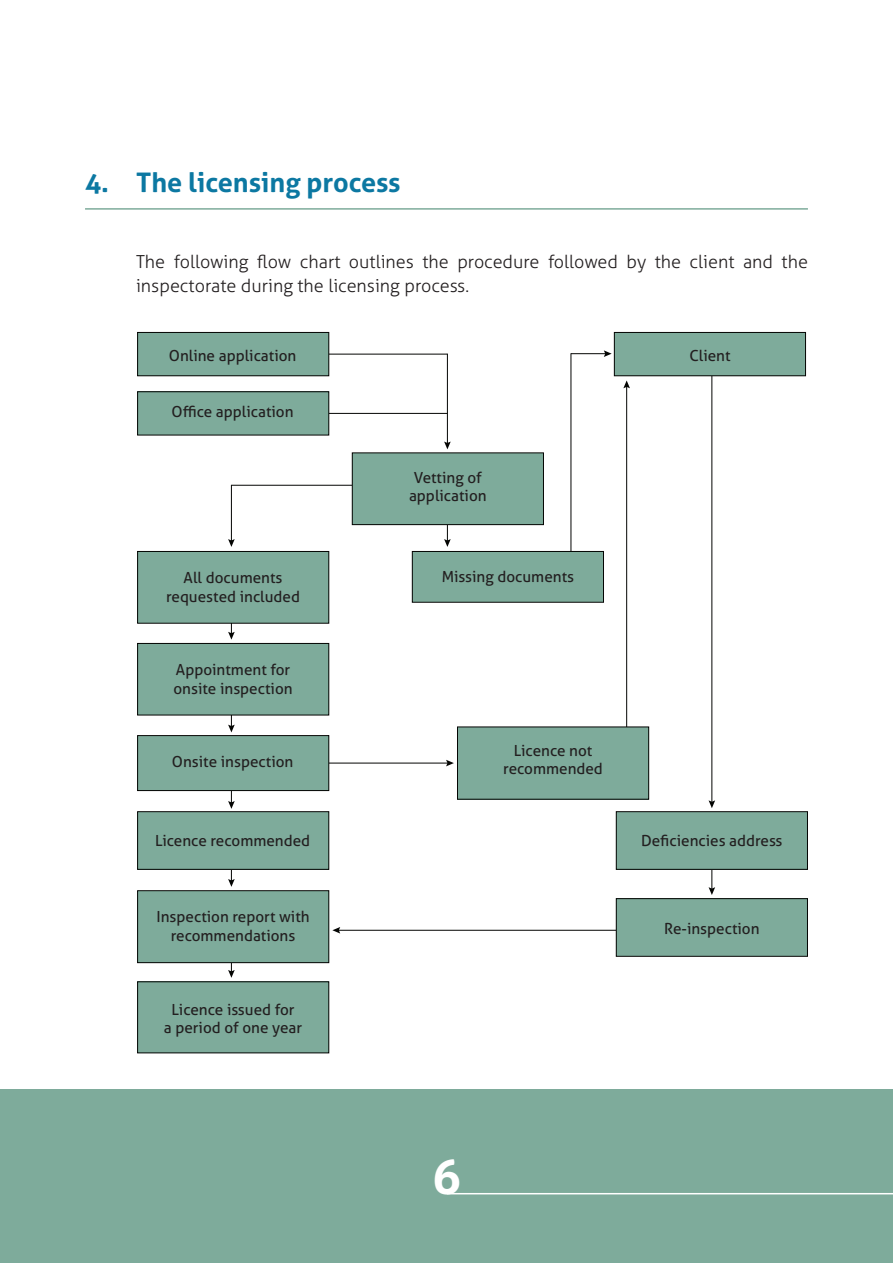
<style>
.page{position:relative;width:893px;height:1263px;background:#fff}
.page>*{position:absolute;margin:0;border:0;box-sizing:border-box;transform-origin:0 0}
.t1{font:700 48px "Aller";color:#fff}
.Normal__Web{font:700 27px "Aller";color:#0c78a2}
.Normal__Web-2{font:300 18px/24px "Aller";color:#231f20}
.t2{font:15.3px/18.3px "Aller";color:#231f20;text-align:center}
</style>
<div class="page">
<div style="left:0;top:1089px;width:893px;height:174px;background:#7eab9b"></div>
<hr style="left:85px;top:208px;width:723px;height:2px;background:#7eab9b">
<hr style="left:320px;top:354px;width:127px;height:1px;background:#040503">
<hr style="left:320px;top:413px;width:127px;height:1px;background:#040503">
<hr style="left:570px;top:353px;width:1px;height:227px;background:#040503">
<hr style="left:231px;top:485px;width:128px;height:1px;background:#040503">
<hr style="left:447px;top:354px;width:1px;height:90px;background:#040503">
<svg style="left:444px;top:442px;width:7px;height:7px"></svg>
<hr style="left:447px;top:487px;width:1px;height:55px;background:#040503">
<svg style="left:444px;top:539px;width:7px;height:8px"></svg>
<hr style="left:231px;top:485px;width:1px;height:57px;background:#040503">
<svg style="left:228px;top:539px;width:7px;height:8px"></svg>
<hr style="left:571px;top:353px;width:35px;height:1px;background:#040503">
<svg style="left:604px;top:350px;width:8px;height:7px"></svg>
<hr style="left:711px;top:334px;width:1px;height:469px;background:#040503">
<svg style="left:709px;top:800px;width:6px;height:8px"></svg>
<hr style="left:626px;top:386px;width:1px;height:396px;background:#040503">
<svg style="left:623px;top:380px;width:7px;height:8px"></svg>
<hr style="left:231px;top:590px;width:1px;height:44px;background:#040503">
<svg style="left:228px;top:632px;width:7px;height:8px"></svg>
<hr style="left:231px;top:683px;width:1px;height:44px;background:#040503">
<svg style="left:228px;top:725px;width:7px;height:7px"></svg>
<hr style="left:711px;top:846px;width:1px;height:44px;background:#040503">
<svg style="left:709px;top:887px;width:6px;height:8px"></svg>
<hr style="left:231px;top:760px;width:1px;height:43px;background:#040503">
<svg style="left:228px;top:801px;width:7px;height:8px"></svg>
<hr style="left:296px;top:763px;width:153px;height:1px;background:#040503">
<svg style="left:446px;top:760px;width:8px;height:6px"></svg>
<hr style="left:338px;top:930px;width:296px;height:1px;background:#040503">
<svg style="left:332px;top:927px;width:8px;height:6px"></svg>
<hr style="left:231px;top:838px;width:1px;height:43px;background:#040503">
<svg style="left:228px;top:879px;width:7px;height:8px"></svg>
<hr style="left:231px;top:929px;width:1px;height:43px;background:#040503">
<svg style="left:228px;top:970px;width:7px;height:8px"></svg>
<div style="left:138px;top:982px;width:191px;height:71px;background:#7eab9b"></div>
<div style="left:137px;top:981px;width:192px;height:72px;border:1px solid #040503"></div>
<div style="left:138px;top:812px;width:191px;height:57px;background:#7eab9b"></div>
<div style="left:137px;top:811px;width:192px;height:59px;border:1px solid #040503"></div>
<div style="left:457px;top:727px;width:192px;height:72px;background:#7eab9b"></div>
<div style="left:457px;top:726px;width:192px;height:74px;border:1px solid #040503"></div>
<div style="left:616px;top:899px;width:191px;height:57px;background:#7eab9b"></div>
<div style="left:616px;top:898px;width:192px;height:59px;border:1px solid #040503"></div>
<div style="left:616px;top:812px;width:191px;height:57px;background:#7eab9b"></div>
<div style="left:616px;top:811px;width:192px;height:59px;border:1px solid #040503"></div>
<div style="left:138px;top:891px;width:191px;height:72px;background:#7eab9b"></div>
<div style="left:137px;top:890px;width:192px;height:73px;border:1px solid #040503"></div>
<div style="left:138px;top:735px;width:191px;height:55px;background:#7eab9b"></div>
<div style="left:137px;top:735px;width:192px;height:56px;border:1px solid #040503"></div>
<div style="left:138px;top:643px;width:191px;height:72px;background:#7eab9b"></div>
<div style="left:137px;top:643px;width:192px;height:72px;border:1px solid #040503"></div>
<div style="left:138px;top:551px;width:191px;height:72px;background:#7eab9b"></div>
<div style="left:137px;top:551px;width:192px;height:73px;border:1px solid #040503"></div>
<div style="left:138px;top:332px;width:191px;height:44px;background:#7eab9b"></div>
<div style="left:137px;top:332px;width:192px;height:44px;border:1px solid #040503"></div>
<div style="left:138px;top:392px;width:191px;height:43px;background:#7eab9b"></div>
<div style="left:137px;top:391px;width:192px;height:44px;border:1px solid #040503"></div>
<div style="left:412px;top:551px;width:191px;height:51px;background:#7eab9b"></div>
<div style="left:412px;top:551px;width:192px;height:52px;border:1px solid #040503"></div>
<div style="left:352px;top:453px;width:191px;height:72px;background:#7eab9b"></div>
<div style="left:352px;top:452px;width:192px;height:73px;border:1px solid #040503"></div>
<div style="left:614px;top:332px;width:191px;height:44px;background:#7eab9b"></div>
<div style="left:614px;top:332px;width:192px;height:44px;border:1px solid #040503"></div>
<hr style="left:447px;top:1193px;width:446px;height:1px;background:#fff">
<p class="Normal__Web" style="left:85px;top:166px;width:317px">4. The licensing process</p>
<p class="Normal__Web-2" style="left:136px;top:250px;width:673px">The following flow chart outlines the procedure followed by the client and the inspectorate during the licensing process.</p>
<p class="t2" style="left:169px;top:346px;width:129px">Online application</p>
<p class="t2" style="left:172px;top:402px;width:123px">Office application</p>
<p class="t2" style="left:166px;top:569px;width:135px">All documents requested included</p>
<p class="t2" style="left:173px;top:661px;width:121px;text-align:left">Appointment for onsite inspection</p>
<p class="t2" style="left:172px;top:753px;width:123px">Onsite inspection</p>
<p class="t2" style="left:409px;top:468px;width:79px">Vetting of application</p>
<p class="t2" style="left:442px;top:567px;width:134px">Missing documents</p>
<p class="t2" style="left:503px;top:741px;width:101px">Licence not recommended</p>
<p class="t2" style="left:689px;top:346px;width:43px">Client</p>
<p class="t2" style="left:155px;top:831px;width:157px">Licence recommended</p>
<p class="t2" style="left:641px;top:831px;width:143px">Deficiencies address</p>
<p class="t2" style="left:156px;top:908px;width:155px">Inspection report with recommendations</p>
<p class="t2" style="left:164px;top:1000px;width:140px">Licence issued for<br>a period of one year</p>
<h1 class="t1" style="left:432px;top:1147px;width:30px">6</h1>
<p class="t2" style="left:664px;top:919px;width:97px">Re-inspection</p>
</div>
